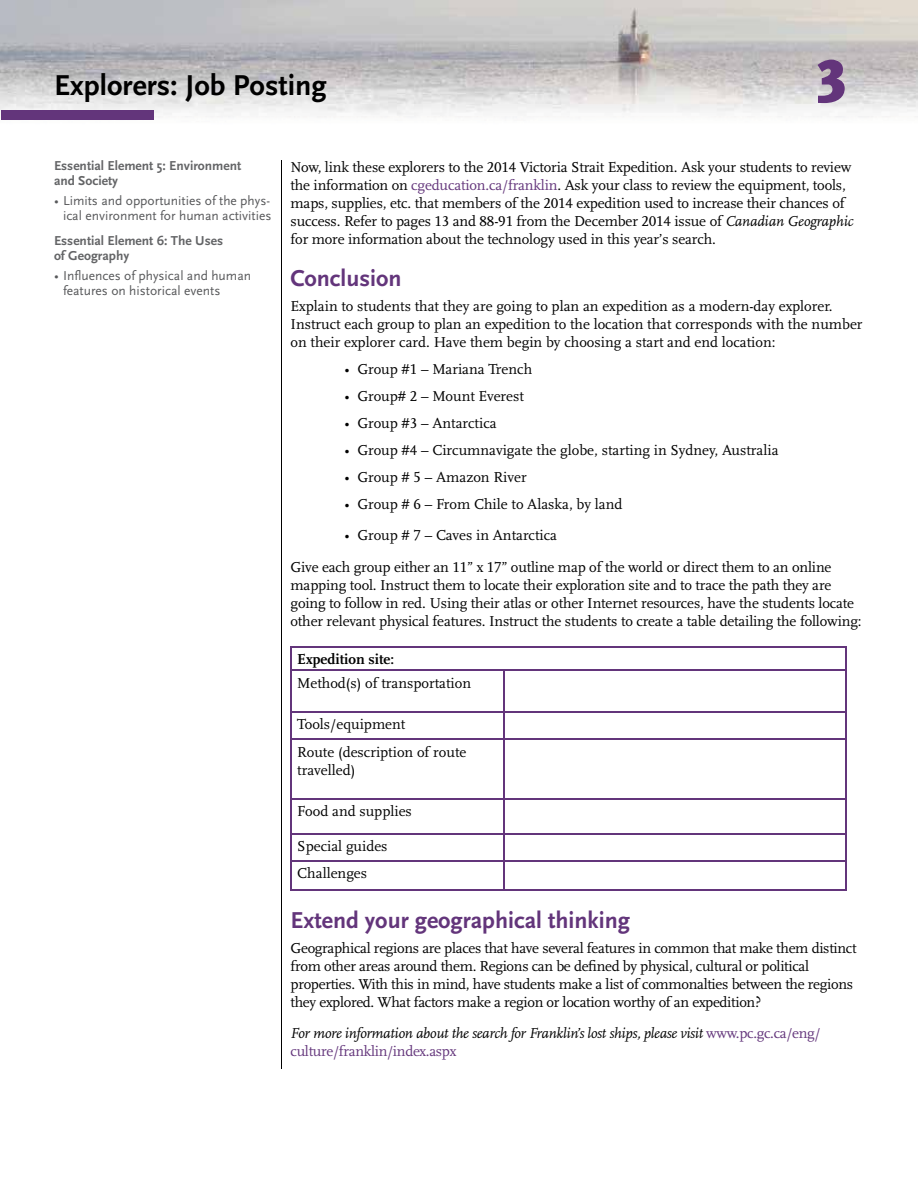
<style>
.page{position:relative;width:918px;height:1188px;background:#fff}
.page>*{position:absolute;margin:0;border:0;box-sizing:border-box;transform-origin:0 0}
.t1{font:900 60px "Scala Sans";color:#63357b}
.t2{font:700 30px "Scala Sans";color:#000}
.t3{font:700 24px "Scala Sans";color:#63357b}
.t4{font:15px/18px "Scala LF";letter-spacing:-.01em;color:#000}
.t5{font:italic 15px/18px "Scala LF";letter-spacing:-.02em;color:#000}
.t6{font:700 15px "Scala LF";color:#000}
.t7{font:13.5px/15px "Scala Sans";color:#58595b;text-align:right}
.t8{font:700 13.5px/15px "Scala Sans";color:#636466}
.s1{color:#63357b}
.s2{font-style:italic}
.s3{font-style:normal;color:#63357b}
</style>
<div class="page">
<hr style="left:281px;top:160px;width:1px;height:909px;background:#000">
<img style="left:0;top:0;width:918px;height:118px">
<div style="left:1px;top:111px;width:153px;height:9px;background:#63357b"></div>
<hr style="left:291px;top:646px;width:213px;height:2px;background:#63357b">
<svg style="left:291px;top:648px;width:1px;height:22px"></svg>
<hr style="left:504px;top:646px;width:343px;height:2px;background:#63357b">
<hr style="left:845px;top:648px;width:2px;height:22px;background:#63357b">
<hr style="left:291px;top:670px;width:213px;height:1px;background:#63357b">
<hr style="left:291px;top:671px;width:1px;height:40px;background:#63357b">
<hr style="left:504px;top:670px;width:343px;height:1px;background:#63357b">
<hr style="left:504px;top:671px;width:1px;height:40px;background:#63357b">
<hr style="left:845px;top:671px;width:2px;height:40px;background:#63357b">
<hr style="left:291px;top:711px;width:213px;height:1px;background:#63357b">
<svg style="left:291px;top:712px;width:1px;height:27px"></svg>
<hr style="left:504px;top:711px;width:343px;height:1px;background:#63357b">
<svg style="left:504px;top:712px;width:1px;height:27px"></svg>
<hr style="left:845px;top:712px;width:2px;height:27px;background:#63357b">
<hr style="left:291px;top:739px;width:213px;height:1px;background:#63357b">
<hr style="left:291px;top:740px;width:1px;height:58px;background:#63357b">
<hr style="left:504px;top:739px;width:343px;height:1px;background:#63357b">
<hr style="left:504px;top:740px;width:1px;height:58px;background:#63357b">
<hr style="left:845px;top:740px;width:2px;height:58px;background:#63357b">
<hr style="left:291px;top:798px;width:213px;height:1px;background:#63357b">
<hr style="left:291px;top:799px;width:1px;height:35px;background:#63357b">
<hr style="left:504px;top:798px;width:343px;height:1px;background:#63357b">
<hr style="left:504px;top:799px;width:1px;height:35px;background:#63357b">
<hr style="left:845px;top:799px;width:2px;height:35px;background:#63357b">
<hr style="left:291px;top:834px;width:213px;height:1px;background:#63357b">
<hr style="left:504px;top:834px;width:343px;height:1px;background:#63357b">
<hr style="left:845px;top:835px;width:2px;height:26px;background:#63357b">
<hr style="left:291px;top:861px;width:213px;height:1px;background:#63357b">
<svg style="left:291px;top:835px;width:1px;height:54px"></svg>
<hr style="left:504px;top:861px;width:343px;height:1px;background:#63357b">
<svg style="left:504px;top:835px;width:1px;height:54px"></svg>
<hr style="left:845px;top:862px;width:2px;height:27px;background:#63357b">
<hr style="left:291px;top:889px;width:213px;height:1px;background:#63357b">
<hr style="left:504px;top:889px;width:343px;height:1px;background:#63357b">
<h2 class="t2" style="left:54px;top:69px;width:274px">Explorers: Job Posting</h2>
<h1 class="t1" style="left:817px;top:38px;width:31px">3</h1>
<p class="t8" style="left:54px;top:159px;width:189px">Essential Element 5: Environment and Society</p>
<p class="t7" style="left:54px;top:193px;width:219px">• Limits and opportunities of the phys&shy;ical environment for human activities</p>
<p class="t8" style="left:54px;top:234px;width:171px">Essential Element 6: The Uses of Geography</p>
<p class="t7" style="left:63px;top:268px;width:190px;text-align:left;text-indent:-9px">• Influences of physical and human features on historical events</p>
<p class="t4" style="left:291px;top:158px;width:564px">Now, link these explorers to the 2014 Victoria Strait Expedition. Ask your students to review the information on <span class="s1">cgeducation.ca/franklin</span>. Ask your class to review the equipment, tools, maps, supplies, etc. that members of the 2014 expedition used to increase their chances of success. Refer to pages 13 and 88-91 from the December 2014 issue of <span class="s2">Canadian Geographic </span>for more information about the technology used in this year’s search.</p>
<h3 class="t3" style="left:291px;top:265px;width:112px">Conclusion</h3>
<p class="t4" style="left:291px;top:297px;width:574px">Explain to students that they are going to plan an expedition as a modern-day explorer.<br>Instruct each group to plan an expedition to the location that corresponds with the number on their explorer card. Have them begin by choosing a start and end location:</p>
<p class="t4" style="left:345px;top:360px;width:189px">• Group #1 – Mariana Trench</p>
<p class="t4" style="left:345px;top:387px;width:181px">• Group# 2 – Mount Everest</p>
<p class="t4" style="left:345px;top:414px;width:154px">• Group #3 – Antarctica</p>
<p class="t4" style="left:345px;top:441px;width:435px">• Group #4 – Circumnavigate the globe, starting in Sydney, Australia</p>
<p class="t4" style="left:345px;top:468px;width:184px">• Group # 5 – Amazon River</p>
<p class="t4" style="left:345px;top:495px;width:279px">• Group # 6 – From Chile to Alaska, by land</p>
<p class="t4" style="left:291px;top:520px;width:542px;line-height:31.5px;text-indent:54px">• Group # 7 – Caves in Antarctica<br>Give each group either an 11” x 17” outline map of the world or direct them to an online</p>
<p class="t4" style="left:291px;top:576px;width:572px">mapping tool. Instruct them to locate their exploration site and to trace the path they are going to follow in red. Using their atlas or other Internet resources, have the students locate other relevant physical features. Instruct the students to create a table detailing the following:</p>
<p class="t6" style="left:297px;top:651px;width:98px">Expedition site:</p>
<p class="t4" style="left:297px;top:674px;width:175px">Method(s) of transportation</p>
<p class="t4" style="left:297px;top:710px;width:171px;line-height:27.9px">Tools/equipment<br>Route (description of route</p>
<p class="t4" style="left:297px;top:761px;width:60px">travelled)</p>
<p class="t4" style="left:297px;top:802px;width:116px">Food and supplies</p>
<p class="t4" style="left:297px;top:833px;width:92px;line-height:27px">Special guides<br>Challenges</p>
<h3 class="t3" style="left:291px;top:907px;width:341px">Extend your geographical thinking</h3>
<p class="t4" style="left:291px;top:939px;width:567px">Geographical regions are places that have several features in common that make them distinct from other areas around them. Regions can be defined by physical, cultural or political properties. With this in mind, have students make a list of commonalties between the regions they explored. What factors make a region or location worthy of an expedition?</p>
<p class="t5" style="left:291px;top:1025px;width:532px">For more information about the search for Franklin’s lost ships, please visit <span class="s3">www.pc.gc.ca/eng/ culture/franklin/index.aspx</span></p>
</div>
